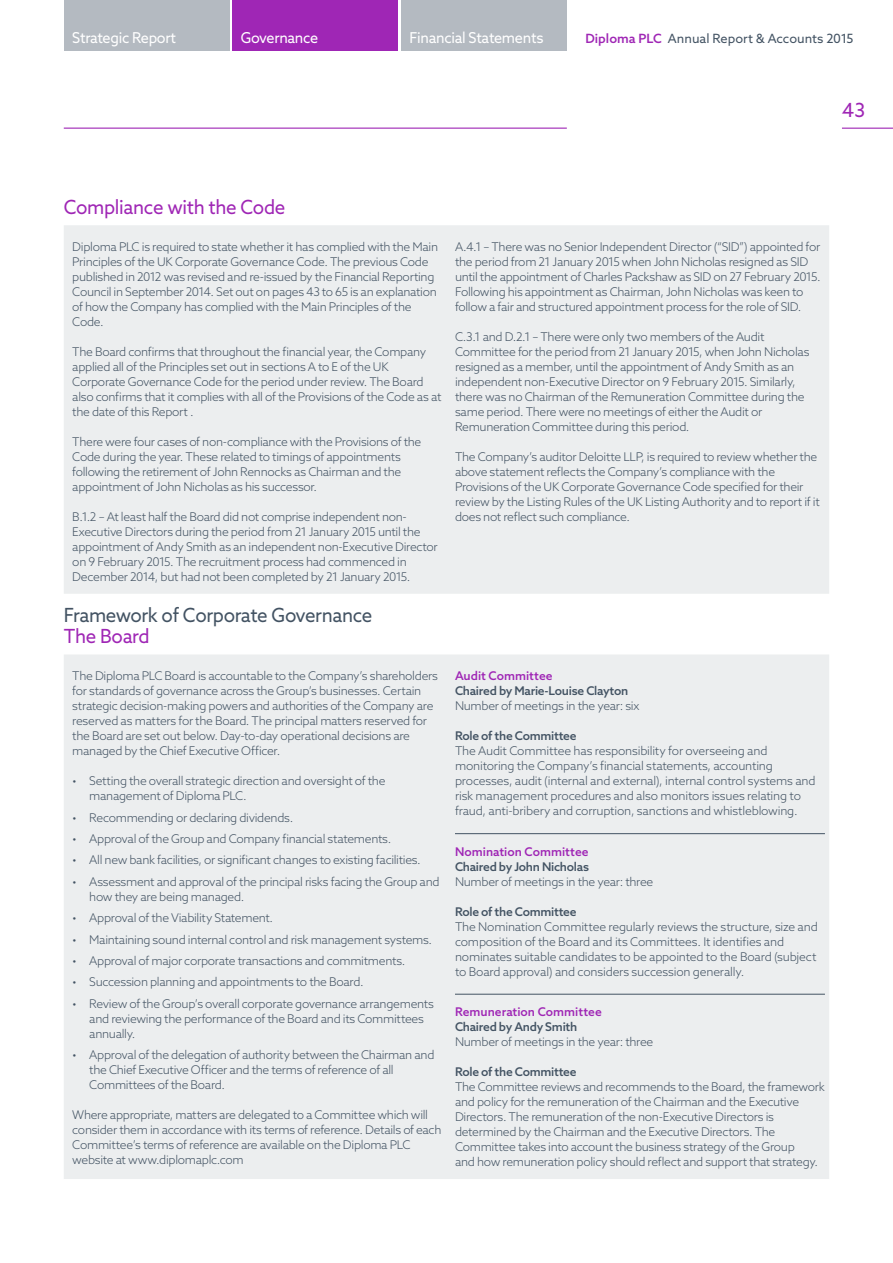
<style>
.page{position:relative;width:893px;height:1263px;background:#fff}
.page>*{position:absolute;margin:0;border:0;box-sizing:border-box;transform-origin:0 0}
.t1{font:19.5px "Azo Sans";letter-spacing:-.02em;color:#435363;scale:.96 1}
.t2{font:19.5px "Azo Sans";letter-spacing:-.02em;color:#9f26b5;scale:.96 1}
.t3{font:19.5px "Azo Sans";letter-spacing:-.02em;color:#9f26b5}
.t4{font:15px "Azo Sans";letter-spacing:-.02em;color:#fff;scale:.96 1}
.t5{font:12.75px "Azo Sans";color:#435363}
.t6{font:300 12px/15px "Azo Sans";letter-spacing:-.025em;color:#435363}
.t7{font:500 12px "Azo Sans";letter-spacing:-.02em;color:#435363}
.t8{font:500 12px "Azo Sans";color:#9f26b5}
.s1{font-weight:500;color:#9f26b5}
</style>
<div class="page">
<hr style="left:842px;top:128px;width:51px;height:1px;background:#9f26b5">
<div style="left:64px;top:0;width:166px;height:51px;background:#b4bac1"></div>
<div style="left:232px;top:0;width:166px;height:51px;background:#9f26b5"></div>
<div style="left:401px;top:0;width:166px;height:51px;background:#b4bac1"></div>
<hr style="left:64px;top:128px;width:503px;height:1px;background:#9f26b5">
<div style="left:64px;top:225px;width:765px;height:369px;background:#eceeef"></div>
<div style="left:64px;top:655px;width:765px;height:524px;background:#eceeef"></div>
<hr style="left:455px;top:833px;width:370px;height:1px;background:#435363">
<hr style="left:455px;top:994px;width:370px;height:1px;background:#435363">
<p class="t4" style="left:72px;top:27px;width:110px">Strategic Report</p>
<p class="t4" style="left:241px;top:27px;width:82px">Governance</p>
<p class="t4" style="left:409px;top:27px;width:141px">Financial Statements</p>
<p class="t5" style="left:585px;top:30px;width:270px"><span class="s1">Diploma PLC</span> Annual Report &amp; Accounts 2015</p>
<h1 class="t3" style="left:842px;top:98px;width:25px">43</h1>
<h1 class="t2" style="left:64px;top:194px;width:232px">Compliance with the Code</h1>
<p class="t6" style="left:72px;top:239px;width:367px">Diploma PLC is required to state whether it has complied with the Main Principles of the UK Corporate Governance Code. The previous Code published in 2012 was revised and re-issued by the Financial Reporting Council in September 2014. Set out on pages 43 to 65 is an explanation of how the Company has complied with the Main Principles of the Code.</p>
<p class="t6" style="left:72px;top:344px;width:371px">The Board confirms that throughout the financial year, the Company applied all of the Principles set out in sections A to E of the UK Corporate Governance Code for the period under review. The Board also confirms that it complies with all of the Provisions of the Code as at the date of this Report .</p>
<p class="t6" style="left:72px;top:434px;width:351px">There were four cases of non-compliance with the Provisions of the Code during the year. These related to timings of appointments following the retirement of John Rennocks as Chairman and the appointment of John Nicholas as his successor.</p>
<p class="t6" style="left:72px;top:509px;width:367px">B.1.2 – At least half the Board did not comprise independent non-Executive Directors during the period from 21 January 2015 until the appointment of Andy Smith as an independent non-Executive Director on 9 February 2015. The recruitment process had commenced in December 2014, but had not been completed by 21 January 2015.</p>
<h1 class="t1" style="left:64px;top:602px;width:323px">Framework of Corporate Governance</h1>
<h1 class="t2" style="left:64px;top:623px;width:91px">The Board</h1>
<p class="t6" style="left:72px;top:668px;width:367px">The Diploma PLC Board is accountable to the Company’s shareholders for standards of governance across the Group’s businesses. Certain strategic decision-making powers and authorities of the Company are reserved as matters for the Board. The principal matters reserved for the Board are set out below. Day-to-day operational decisions are managed by the Chief Executive Officer.</p>
<p class="t6" style="left:89px;top:773px;width:298px;text-indent:-17px">• Setting the overall strategic direction and oversight of the management of Diploma PLC.</p>
<p class="t6" style="left:72px;top:810px;width:222px">• Recommending or declaring dividends.</p>
<p class="t6" style="left:72px;top:831px;width:321px">• Approval of the Group and Company financial statements.</p>
<p class="t6" style="left:72px;top:852px;width:350px">• All new bank facilities, or significant changes to existing facilities.</p>
<p class="t6" style="left:89px;top:874px;width:352px;text-indent:-17px">• Assessment and approval of the principal risks facing the Group and how they are being managed.</p>
<p class="t6" style="left:72px;top:910px;width:202px">• Approval of the Viability Statement.</p>
<p class="t6" style="left:72px;top:931px;width:361px">• Maintaining sound internal control and risk management systems.</p>
<p class="t6" style="left:72px;top:953px;width:335px">• Approval of major corporate transactions and commitments.</p>
<p class="t6" style="left:72px;top:974px;width:293px">• Succession planning and appointments to the Board.</p>
<p class="t6" style="left:89px;top:996px;width:346px;text-indent:-17px">• Review of the Group’s overall corporate governance arrangements and reviewing the performance of the Board and its Committees annually.</p>
<p class="t6" style="left:89px;top:1047px;width:347px;text-indent:-17px">• Approval of the delegation of authority between the Chairman and the Chief Executive Officer and the terms of reference of all<br>Committees of the Board.</p>
<p class="t6" style="left:72px;top:1107px;width:371px">Where appropriate, matters are delegated to a Committee which will consider them in accordance with its terms of reference. Details of each Committee’s terms of reference are available on the Diploma PLC website at www.diplomaplc.com</p>
<p class="t6" style="left:455px;top:239px;width:367px">A.4.1 – There was no Senior Independent Director (“SID”) appointed for the period from 21 January 2015 when John Nicholas resigned as SID until the appointment of Charles Packshaw as SID on 27 February 2015.<br>Following his appointment as Chairman, John Nicholas was keen to follow a fair and structured appointment process for the role of SID.</p>
<p class="t6" style="left:455px;top:329px;width:356px">C.3.1 and D.2.1 – There were only two members of the Audit Committee for the period from 21 January 2015, when John Nicholas resigned as a member, until the appointment of Andy Smith as an independent non-Executive Director on 9 February 2015. Similarly, there was no Chairman of the Remuneration Committee during the same period. There were no meetings of either the Audit or Remuneration Committee during this period.</p>
<p class="t6" style="left:455px;top:449px;width:366px">The Company’s auditor Deloitte LLP, is required to review whether the above statement reflects the Company’s compliance with the Provisions of the UK Corporate Governance Code specified for their review by the Listing Rules of the UK Listing Authority and to report if it does not reflect such compliance.</p>
<p class="t8" style="left:455px;top:668px;width:99px">Audit Committee</p>
<p class="t7" style="left:455px;top:683px;width:175px">Chaired by Marie-Louise Clayton</p>
<p class="t6" style="left:455px;top:698px;width:186px">Number of meetings in the year: six</p>
<p class="t7" style="left:455px;top:728px;width:123px">Role of the Committee</p>
<p class="t6" style="left:455px;top:743px;width:362px">The Audit Committee has responsibility for overseeing and monitoring the Company’s financial statements, accounting processes, audit (internal and external), internal control systems and risk management procedures and also monitors issues relating to fraud, anti-bribery and corruption, sanctions and whistleblowing.</p>
<p class="t8" style="left:455px;top:843px;width:135px">Nomination Committee</p>
<p class="t7" style="left:455px;top:858px;width:136px">Chaired by John Nicholas</p>
<p class="t6" style="left:455px;top:874px;width:200px">Number of meetings in the year: three</p>
<p class="t7" style="left:455px;top:903px;width:123px">Role of the Committee</p>
<p class="t6" style="left:455px;top:919px;width:364px">The Nomination Committee regularly reviews the structure, size and composition of the Board and its Committees. It identifies and nominates suitable candidates to be appointed to the Board (subject to Board approval) and considers succession generally.</p>
<p class="t8" style="left:455px;top:1004px;width:148px">Remuneration Committee</p>
<p class="t7" style="left:455px;top:1019px;width:124px">Chaired by Andy Smith</p>
<p class="t6" style="left:455px;top:1034px;width:200px">Number of meetings in the year: three</p>
<p class="t7" style="left:455px;top:1064px;width:123px">Role of the Committee</p>
<p class="t6" style="left:455px;top:1079px;width:371px">The Committee reviews and recommends to the Board, the framework and policy for the remuneration of the Chairman and the Executive Directors. The remuneration of the non-Executive Directors is determined by the Chairman and the Executive Directors. The Committee takes into account the business strategy of the Group<br>and how remuneration policy should reflect and support that strategy.</p>
</div>
